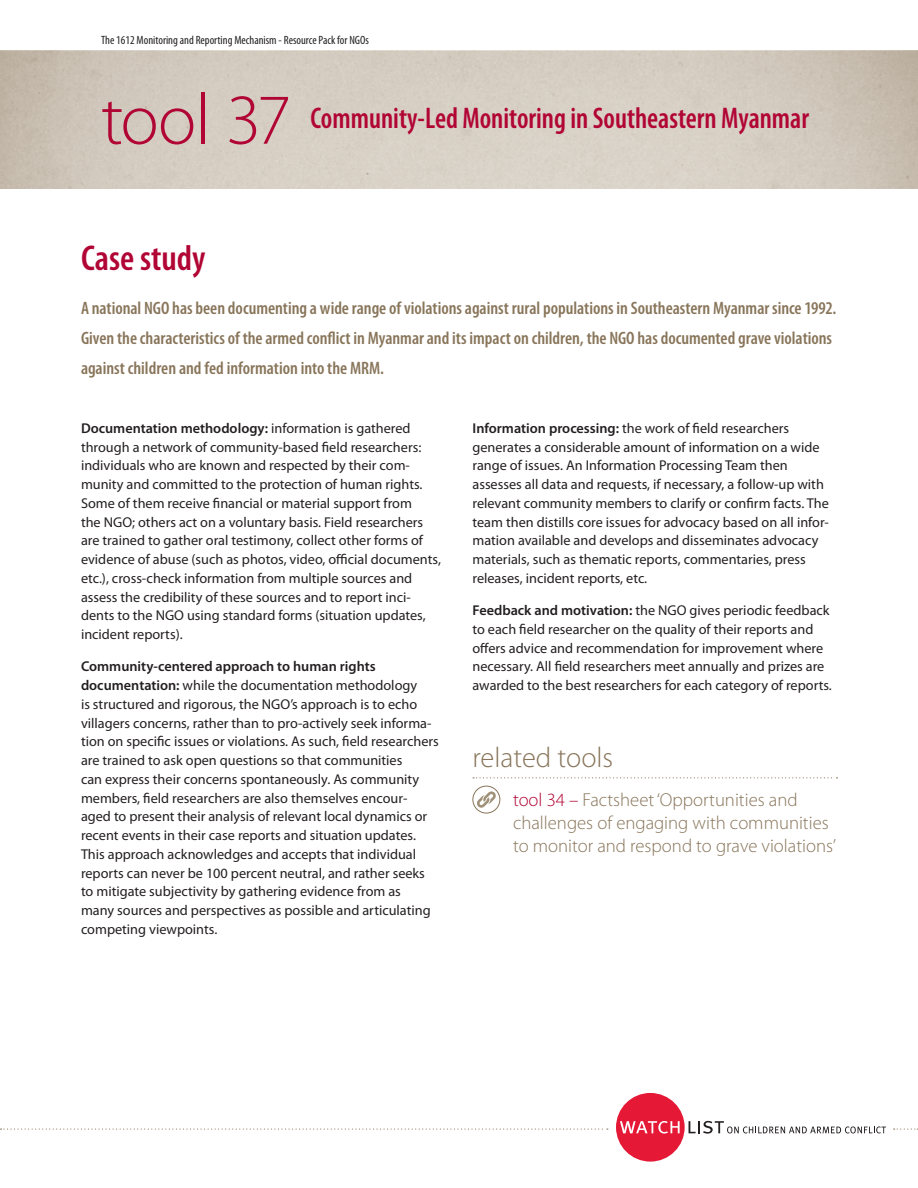
<style>
.page{position:relative;width:918px;height:1188px;background:#fff}
.page>*{position:absolute;margin:0;border:0;box-sizing:border-box;transform-origin:0 0}
.tool{font:300 72px "Myriad Pro";letter-spacing:-.03em;color:#b10535}
.Title-_Factsheet{font:600 condensed 36px "Myriad Pro";color:#b10535}
.Tool_title{font:600 condensed 30px "Myriad Pro";color:#b10535;scale:.93 1}
.related_tool_-_TITLE{font:300 28.5px "Myriad Pro";color:#88755a}
.related_Tools{font:300 18.75px/23.2px "Myriad Pro";color:#88755a}
.Intro_lines{font:600 condensed 18px/30px "Myriad Pro";color:#88755a}
.Body{font:14.25px/18.8px "Myriad Pro";color:#231f20}
.t1{font:condensed 12px "Myriad Pro";color:#231f20}
.s1{font-weight:600}
.s2{color:#b10535}
</style>
<div class="page">
<svg style="left:1px;top:1129px;width:607px;height:1px"></svg>
<div style="left:616px;top:1093px;width:69px;height:69px;background:#e51836;border-radius:50%"></div>
<svg style="left:620px;top:1121px;width:60px;height:13px"></svg>
<svg style="left:689px;top:1121px;width:197px;height:13px"></svg>
<svg style="left:894px;top:1129px;width:24px;height:1px"></svg>
<svg style="left:473px;top:777px;width:364px;height:1px"></svg>
<svg style="left:473px;top:786px;width:27px;height:27px"></svg>
<div style="left:472px;top:786px;width:28px;height:27px;border:1px solid #88755a;border-radius:50%"></div>
<svg style="left:477px;top:791px;width:19px;height:17px"></svg>
<p class="t1" style="left:101px;top:34px;width:269px">The 1612 Monitoring and Reporting Mechanism - Resource Pack for NGOs</p>
<p class="tool" style="left:101px;top:80px;width:192px">tool 37</p>
<p class="Tool_title" style="left:310px;top:102px;width:538px">Community-Led Monitoring in Southeastern Myanmar</p>
<p class="Title-_Factsheet" style="left:81px;top:238px;width:126px">Case study</p>
<p class="Intro_lines" style="left:81px;top:293px;width:757px">A national NGO has been documenting a wide range of violations against rural populations in Southeastern Myanmar since 1992.<br>Given the characteristics of the armed conflict in Myanmar and its impact on children, the NGO has documented grave violations against children and fed information into the MRM.</p>
<p class="Body" style="left:81px;top:418px;width:361px"><span class="s1">Documentation methodology:</span> information is gathered through a network of community-based field researchers: individuals who are known and respected by their com&shy;munity and committed to the protection of human rights.<br>Some of them receive financial or material support from<br>the NGO; others act on a voluntary basis. Field researchers are trained to gather oral testimony, collect other forms of evidence of abuse (such as photos, video, official documents, etc.), cross-check information from multiple sources and assess the credibility of these sources and to report inci&shy;dents to the NGO using standard forms (situation updates, incident reports).</p>
<p class="Body" style="left:81px;top:657px;width:359px"><span class="s1">Community-centered approach to human rights documentation:</span> while the documentation methodology<br>is structured and rigorous, the NGO’s approach is to echo villagers concerns, rather than to pro-actively seek informa&shy;tion on specific issues or violations. As such, field researchers are trained to ask open questions so that communities<br>can express their concerns spontaneously. As community members, field researchers are also themselves encour&shy;aged to present their analysis of relevant local dynamics or recent events in their case reports and situation updates.<br>This approach acknowledges and accepts that individual reports can never be 100 percent neutral, and rather seeks to mitigate subjectivity by gathering evidence from as<br>many sources and perspectives as possible and articulating competing viewpoints.</p>
<p class="Body" style="left:472px;top:418px;width:358px"><span class="s1">Information processing:</span> the work of field researchers generates a considerable amount of information on a wide range of issues. An Information Processing Team then assesses all data and requests, if necessary, a follow-up with relevant community members to clarify or confirm facts. The team then distills core issues for advocacy based on all infor&shy;mation available and develops and disseminates advocacy materials, such as thematic reports, commentaries, press releases, incident reports, etc.</p>
<p class="Body" style="left:472px;top:601px;width:361px"><span class="s1">Feedback and motivation:</span> the NGO gives periodic feedback to each field researcher on the quality of their reports and offers advice and recommendation for improvement where necessary. All field researchers meet annually and prizes are awarded to the best researchers for each category of reports.</p>
<p class="related_tool_-_TITLE" style="left:472px;top:741px;width:142px">related tools</p>
<p class="related_Tools" style="left:513px;top:788px;width:325px"><span class="s2">tool 34 –</span> Factsheet ‘Opportunities and challenges of engaging with communities to monitor and respond to grave violations’</p>
</div>
